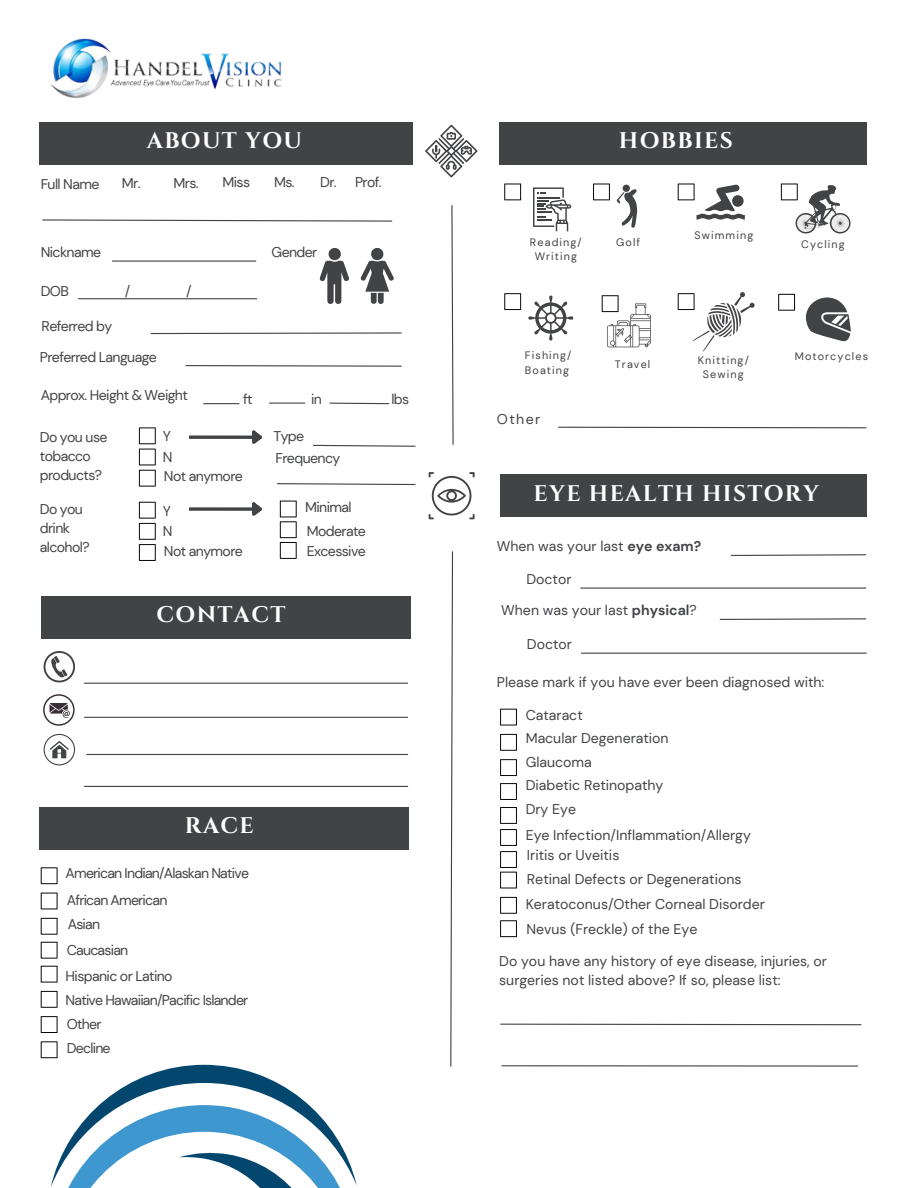
<style>
.page{position:relative;width:918px;height:1188px;background:#fff}
.page>*{position:absolute;margin:0;border:0;box-sizing:border-box;transform-origin:0 0}
.t1{font:700 22.5px "Cinzel";letter-spacing:.06em;color:#fff}
.t2{font:14.1px/19.2px "DM Sans";color:#424345}
.t3{font:14.1px/19.2px "DM Sans";letter-spacing:-.04em;color:#424345}
.t4{font:14.1px "DM Sans";letter-spacing:-.055em;color:#424345}
.t5{font:14.1px "DM Sans";letter-spacing:-.045em;color:#424345}
.t6{font:10.8px "DM Sans";letter-spacing:.1em;color:#424345}
.s1{font-weight:700}
</style>
<div class="page">
<div style="left:499px;top:123px;width:367px;height:42px;background:#424345"></div>
<svg style="left:451px;top:205px;width:3px;height:240px"></svg>
<div style="left:500px;top:474px;width:366px;height:43px;background:#424345"></div>
<svg style="left:533px;top:187px;width:38px;height:44px"></svg>
<svg style="left:450px;top:551px;width:4px;height:516px"></svg>
<svg style="left:44px;top:651px;width:31px;height:31px"></svg>
<div style="left:40px;top:123px;width:373px;height:42px;background:#424345"></div>
<img style="left:51px;top:38px;width:231px;height:61px">
<svg style="left:40px;top:990px;width:279px;height:198px"></svg>
<svg style="left:83px;top:1115px;width:274px;height:73px"></svg>
<svg style="left:425px;top:125px;width:53px;height:52px"></svg>
<svg style="left:429px;top:472px;width:46px;height:47px"></svg>
<svg style="left:44px;top:734px;width:31px;height:31px"></svg>
<hr style="left:78px;top:298px;width:179px;height:1px;background:#424345">
<svg style="left:185px;top:365px;width:217px;height:2px"></svg>
<svg style="left:329px;top:402px;width:61px;height:3px"></svg>
<hr style="left:269px;top:403px;width:36px;height:1px;background:#424345">
<hr style="left:203px;top:403px;width:36px;height:1px;background:#424345">
<svg style="left:319px;top:248px;width:30px;height:56px"></svg>
<svg style="left:360px;top:248px;width:34px;height:56px"></svg>
<svg style="left:528px;top:295px;width:46px;height:46px"></svg>
<svg style="left:617px;top:189px;width:20px;height:39px"></svg>
<div style="left:623px;top:185px;width:7px;height:7px;background:#424345;border-radius:50%"></div>
<svg style="left:806px;top:298px;width:45px;height:43px"></svg>
<svg style="left:558px;top:426px;width:309px;height:3px"></svg>
<hr style="left:501px;top:1065px;width:357px;height:2px;background:#424345">
<svg style="left:719px;top:618px;width:148px;height:2px"></svg>
<svg style="left:731px;top:554px;width:136px;height:2px"></svg>
<hr style="left:580px;top:588px;width:286px;height:1px;background:#424345">
<svg style="left:41px;top:867px;width:17px;height:17px"></svg>
<svg style="left:280px;top:501px;width:17px;height:58px"></svg>
<svg style="left:139px;top:502px;width:17px;height:59px"></svg>
<svg style="left:277px;top:483px;width:139px;height:3px"></svg>
<svg style="left:139px;top:427px;width:17px;height:60px"></svg>
<svg style="left:150px;top:332px;width:252px;height:3px"></svg>
<svg style="left:42px;top:219px;width:351px;height:3px"></svg>
<svg style="left:41px;top:893px;width:17px;height:16px"></svg>
<svg style="left:41px;top:918px;width:17px;height:17px"></svg>
<svg style="left:41px;top:942px;width:17px;height:17px"></svg>
<svg style="left:41px;top:966px;width:17px;height:17px"></svg>
<svg style="left:41px;top:991px;width:17px;height:17px"></svg>
<svg style="left:41px;top:1016px;width:17px;height:17px"></svg>
<svg style="left:41px;top:1041px;width:17px;height:17px"></svg>
<svg style="left:500px;top:709px;width:17px;height:17px"></svg>
<svg style="left:500px;top:734px;width:17px;height:17px"></svg>
<svg style="left:500px;top:759px;width:17px;height:17px"></svg>
<svg style="left:500px;top:783px;width:17px;height:17px"></svg>
<svg style="left:500px;top:897px;width:17px;height:17px"></svg>
<svg style="left:500px;top:920px;width:17px;height:17px"></svg>
<svg style="left:500px;top:807px;width:17px;height:81px"></svg>
<hr style="left:112px;top:261px;width:144px;height:1px;background:#424345">
<svg style="left:189px;top:435px;width:60px;height:4px"></svg>
<svg style="left:249px;top:430px;width:13px;height:14px"></svg>
<svg style="left:189px;top:507px;width:60px;height:4px"></svg>
<svg style="left:249px;top:502px;width:13px;height:14px"></svg>
<svg style="left:313px;top:444px;width:103px;height:3px"></svg>
<div style="left:42px;top:597px;width:369px;height:42px;background:#424345"></div>
<div style="left:40px;top:807px;width:369px;height:43px;background:#424345"></div>
<svg style="left:500px;top:1023px;width:362px;height:3px"></svg>
<svg style="left:504px;top:183px;width:17px;height:17px"></svg>
<svg style="left:593px;top:183px;width:17px;height:17px"></svg>
<svg style="left:678px;top:183px;width:67px;height:37px"></svg>
<svg style="left:781px;top:183px;width:70px;height:51px"></svg>
<svg style="left:504px;top:293px;width:17px;height:17px"></svg>
<svg style="left:602px;top:295px;width:49px;height:52px"></svg>
<svg style="left:678px;top:292px;width:77px;height:59px"></svg>
<svg style="left:778px;top:294px;width:17px;height:17px"></svg>
<hr style="left:581px;top:653px;width:286px;height:1px;background:#424345">
<svg style="left:43px;top:694px;width:32px;height:32px"></svg>
<hr style="left:84px;top:683px;width:324px;height:1px;background:#424345">
<hr style="left:84px;top:717px;width:324px;height:1px;background:#424345">
<hr style="left:86px;top:754px;width:322px;height:1px;background:#424345">
<hr style="left:84px;top:786px;width:324px;height:1px;background:#424345">
<p class="t3" style="left:41px;top:175px;width:60px">Full Name</p>
<p class="t1" style="left:147px;top:126px;width:157px">ABOUT YOU</p>
<p class="t2" style="left:122px;top:173px;width:20px">Mr.</p>
<p class="t2" style="left:174px;top:173px;width:27px">Mrs.</p>
<p class="t2" style="left:222px;top:173px;width:29px">Miss</p>
<p class="t2" style="left:274px;top:173px;width:22px">Ms.</p>
<p class="t2" style="left:320px;top:173px;width:18px">Dr.</p>
<p class="t2" style="left:355px;top:173px;width:28px">Prof.</p>
<p class="t3" style="left:41px;top:242px;width:62px">Nickname</p>
<p class="t2" style="left:272px;top:242px;width:47px">Gender</p>
<p class="t2" style="left:41px;top:282px;width:30px">DOB</p>
<p class="t2" style="left:125px;top:282px;width:7px">/</p>
<p class="t2" style="left:186px;top:282px;width:7px">/</p>
<p class="t3" style="left:42px;top:316px;width:72px">Referred by</p>
<p class="t3" style="left:40px;top:348px;width:119px">Preferred Language</p>
<p class="t5" style="left:41px;top:386px;width:149px">Approx. Height &amp; Weight</p>
<p class="t2" style="left:243px;top:389px;width:11px">ft</p>
<p class="t2" style="left:311px;top:389px;width:12px">in</p>
<p class="t2" style="left:391px;top:389px;width:19px">lbs</p>
<p class="t3" style="left:40px;top:428px;width:69px">Do you use tobacco products?</p>
<p class="t2" style="left:163px;top:427px;width:10px">Y</p>
<p class="t2" style="left:163px;top:447px;width:11px">N</p>
<p class="t3" style="left:164px;top:467px;width:80px">Not anymore</p>
<p class="t3" style="left:40px;top:499px;width:51px">Do you drink alcohol?</p>
<p class="t2" style="left:163px;top:501px;width:10px">Y</p>
<p class="t2" style="left:163px;top:522px;width:11px">N</p>
<p class="t3" style="left:164px;top:541px;width:80px">Not anymore</p>
<p class="t2" style="left:273px;top:427px;width:32px">Type</p>
<p class="t3" style="left:276px;top:449px;width:66px">Frequency</p>
<p class="t3" style="left:305px;top:498px;width:48px">Minimal</p>
<p class="t3" style="left:307px;top:521px;width:61px">Moderate</p>
<p class="t3" style="left:307px;top:541px;width:61px">Excessive</p>
<p class="t1" style="left:157px;top:600px;width:130px">CONTACT</p>
<p class="t1" style="left:185px;top:811px;width:70px">RACE</p>
<p class="t4" style="left:66px;top:864px;width:185px">American Indian/Alaskan Native</p>
<p class="t2" style="left:68px;top:915px;width:34px">Asian</p>
<p class="t4" style="left:67px;top:891px;width:102px">African American</p>
<p class="t4" style="left:67px;top:941px;width:63px">Caucasian</p>
<p class="t3" style="left:66px;top:967px;width:109px">Hispanic or Latino</p>
<p class="t2" style="left:67px;top:1014px;width:36px">Other</p>
<p class="t4" style="left:67px;top:1039px;width:45px">Decline</p>
<p class="t4" style="left:66px;top:991px;width:184px">Native Hawaiian/Pacific Islander</p>
<p class="t6" style="left:530px;top:235px;width:53px">Reading/</p>
<p class="t6" style="left:535px;top:250px;width:44px">Writing</p>
<p class="t1" style="left:619px;top:126px;width:115px">HOBBIES</p>
<p class="t6" style="left:616px;top:235px;width:25px">Golf</p>
<p class="t6" style="left:695px;top:228px;width:60px">Swimming</p>
<p class="t6" style="left:525px;top:349px;width:48px">Fishing/</p>
<p class="t6" style="left:525px;top:363px;width:46px">Boating</p>
<p class="t2" style="left:497px;top:410px;width:45px">Other</p>
<p class="t6" style="left:615px;top:358px;width:37px">Travel</p>
<p class="t6" style="left:698px;top:353px;width:53px">Knitting/</p>
<p class="t6" style="left:703px;top:367px;width:42px">Sewing</p>
<p class="t6" style="left:801px;top:237px;width:45px">Cycling</p>
<p class="t6" style="left:795px;top:349px;width:75px">Motorcycles</p>
<p class="t1" style="left:534px;top:479px;width:287px">EYE HEALTH HISTORY</p>
<p class="t2" style="left:497px;top:536px;width:206px">When was your last <span class="s1">eye exam?</span></p>
<p class="t2" style="left:526px;top:569px;width:47px">Doctor</p>
<p class="t2" style="left:501px;top:600px;width:197px">When was your last <span class="s1">physical</span>?</p>
<p class="t2" style="left:527px;top:635px;width:47px">Doctor</p>
<p class="t2" style="left:497px;top:673px;width:329px">Please mark if you have ever been diagnosed with:</p>
<p class="t2" style="left:526px;top:706px;width:59px">Cataract</p>
<p class="t2" style="left:526px;top:752px;width:68px">Glaucoma</p>
<p class="t2" style="left:526px;top:776px;width:139px">Diabetic Retinopathy</p>
<p class="t2" style="left:526px;top:729px;width:144px">Macular Degeneration</p>
<p class="t2" style="left:526px;top:799px;width:52px">Dry Eye</p>
<p class="t2" style="left:526px;top:826px;width:227px">Eye Infection/Inflammation/Allergy</p>
<p class="t2" style="left:527px;top:846px;width:94px">Iritis or Uveitis</p>
<p class="t2" style="left:527px;top:870px;width:216px">Retinal Defects or Degenerations</p>
<p class="t2" style="left:526px;top:895px;width:241px">Keratoconus/Other Corneal Disorder</p>
<p class="t2" style="left:526px;top:920px;width:172px">Nevus (Freckle) of the Eye</p>
<p class="t2" style="left:499px;top:952px;width:329px">Do you have any history of eye disease, injuries, or surgeries not listed above? If so, please list:</p>
</div>
